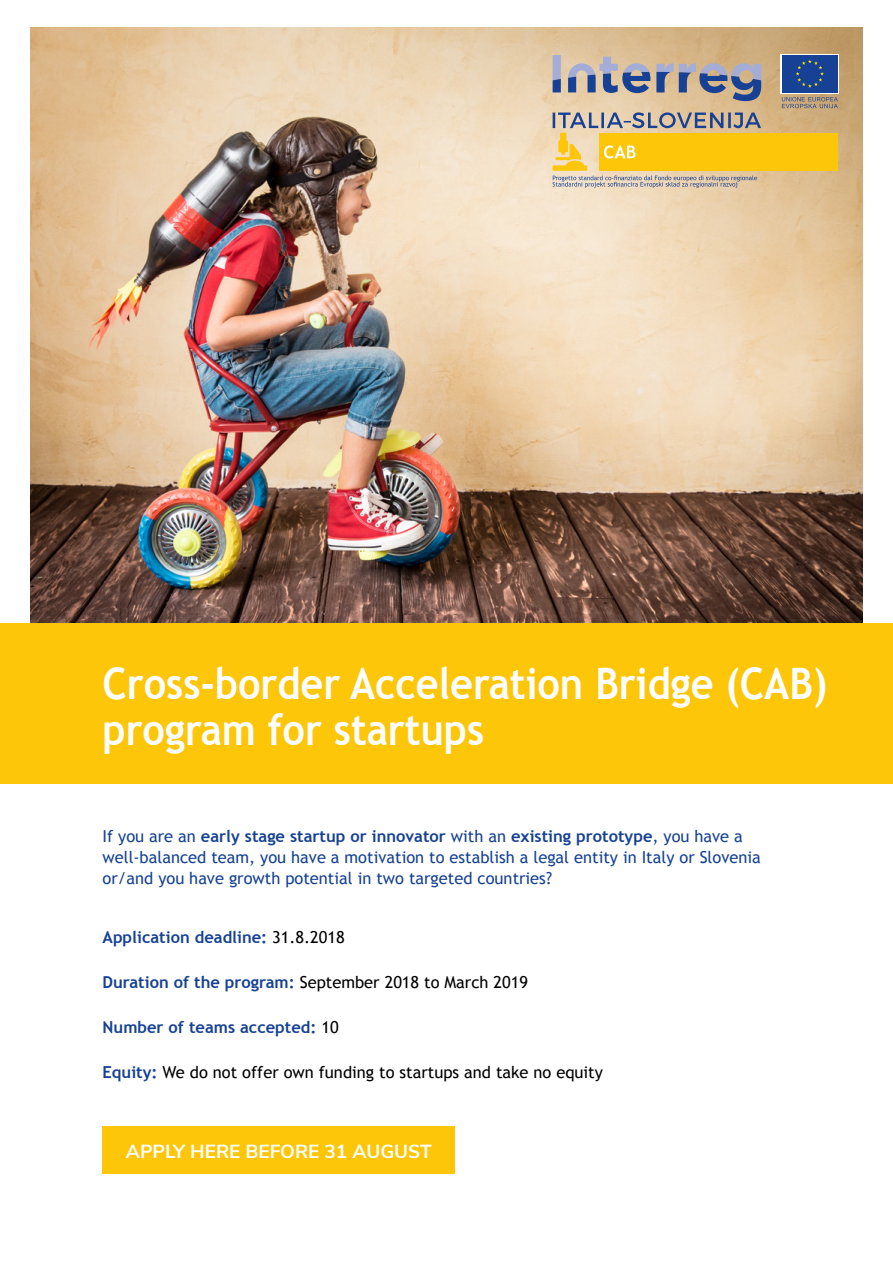
<style>
.page{position:relative;width:893px;height:1263px;background:#fff}
.page>*{position:absolute;margin:0;border:0;box-sizing:border-box;transform-origin:0 0}
.t1{font:700 43.5px/46.5px "Trebuchet MS";color:#fff;scale:.91 1}
.t2{font:700 19.05px "Nunito Sans";color:#fff}
.t3{font:16.5px/21px "Trebuchet MS";color:#164194}
.t4{font:16.5px "Trebuchet MS";color:#000}
.t5{font:700 16.5px "Trebuchet MS";color:#164194}
.s1{font-weight:700}
.s2{font-weight:400;color:#000}
.s3{font-weight:700;color:#164194}
</style>
<div class="page">
<img style="left:31px;top:27px;width:831px;height:596px">
<div style="left:600px;top:133px;width:238px;height:38px;background:#fdc608"></div>
<div style="left:560px;top:133px;width:6px;height:10px;background:#fdc608"></div>
<svg style="left:553px;top:55px;width:8px;height:37px"></svg>
<svg style="left:656px;top:63px;width:105px;height:38px;background:#97959d"></svg>
<svg style="left:568px;top:57px;width:82px;height:36px;background:#9c9ca7"></svg>
<svg style="left:782px;top:97px;width:56px;height:11px"></svg>
<div style="left:781px;top:54px;width:58px;height:40px;background:#164194"></div>
<svg style="left:796px;top:60px;width:28px;height:28px"></svg>
<svg style="left:553px;top:140px;width:204px;height:48px"></svg>
<svg style="left:553px;top:112px;width:208px;height:16px;background:#9e9b9e"></svg>
<div style="left:0;top:623px;width:893px;height:161px;background:#fdc608"></div>
<div style="left:103px;top:1126px;width:352px;height:48px;background:#fdc608"></div>
<h1 class="t1" style="left:103px;top:660px;width:798px">Cross-border Acceleration Bridge (CAB) program for startups</h1>
<p class="t3" style="left:103px;top:825px;width:660px">If you are an <span class="s1">early stage startup or innovator</span> with an <span class="s1">existing prototype</span>, you have a well-balanced team, you have a motivation to establish a legal entity in Italy or Slovenia or/and you have growth potential in two targeted countries?</p>
<p class="t5" style="left:103px;top:927px;width:244px">Application deadline: <span class="s2">31.8.2018</span></p>
<p class="t4" style="left:103px;top:973px;width:427px"><span class="s3">Duration of the program:</span> September 2018 to March 2019</p>
<p class="t5" style="left:103px;top:1017px;width:238px">Number of teams accepted: <span class="s2">10</span></p>
<p class="t4" style="left:103px;top:1063px;width:502px"><span class="s3">Equity:</span> We do not offer own funding to startups and take no equity</p>
<p class="t2" style="left:126px;top:1138px;width:307px">APPLY HERE BEFORE 31 AUGUST</p>
</div>
